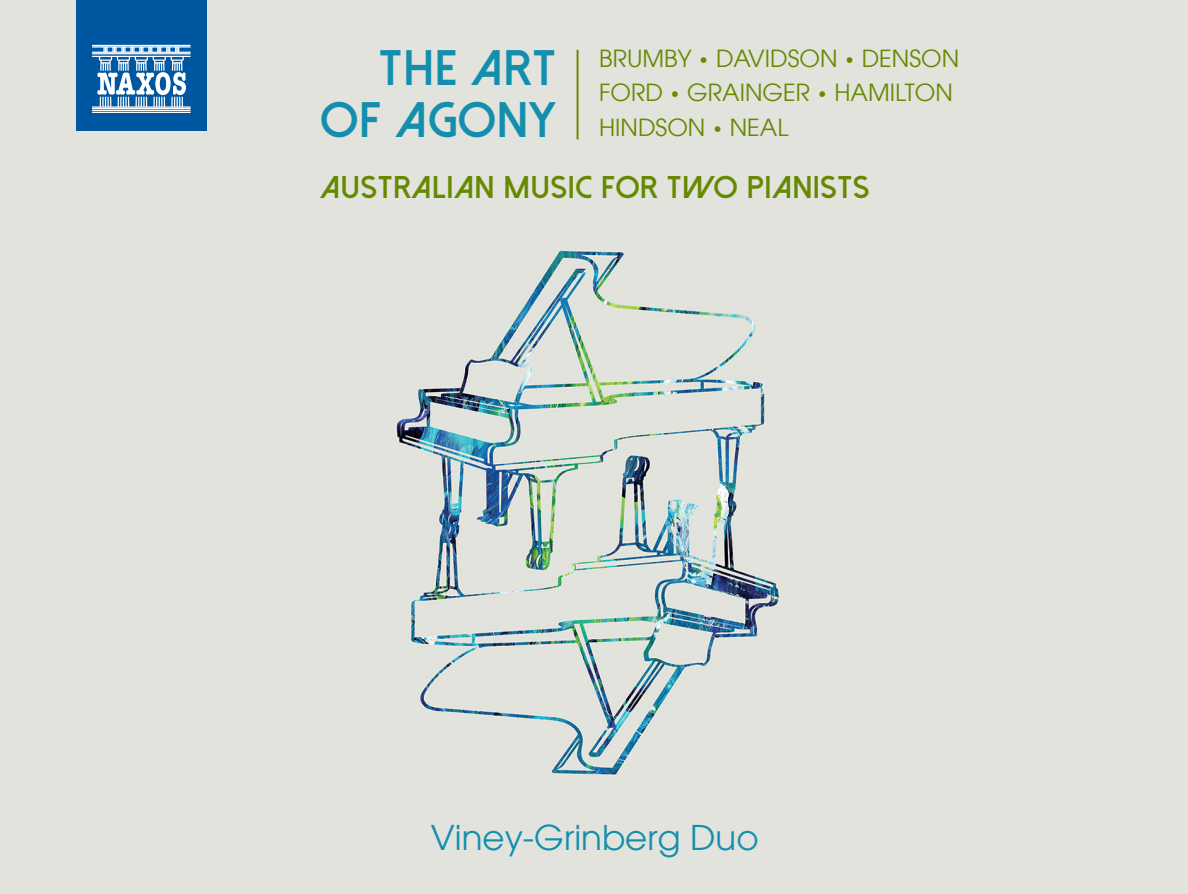
<style>
.page{position:relative;width:1188px;height:894px;background:#fff}
.page>*{position:absolute;margin:0;border:0;box-sizing:border-box;transform-origin:0 0}
.t1{font:800 49.95px/52.5px "Dolce Vita";letter-spacing:.02em;color:#138fad;text-align:right}
.t2{font:34.2px "Avant Garde LT";color:#138fad}
.t3{font:800 31.5px "Dolce Vita";letter-spacing:.02em;color:#668900}
.t4{font:23.7px/34.2px "Avant Garde LT";color:#668900}
.s1{font-size:18.45px}
</style>
<div class="page">
<div style="left:0;top:0;width:1188px;height:893px;background:#e3e3dd"></div>
<img style="left:144px;top:49px;width:635px;height:727px">
<hr style="left:577px;top:50px;width:2px;height:89px;background:#668900">
<div style="left:76px;top:0;width:131px;height:130px;background:#0057a1"></div>
<svg style="left:92px;top:45px;width:99px;height:68px"></svg>
<h1 class="t1" style="left:320px;top:42px;width:237px">THE ART<br>OF AGONY</h1>
<p class="t4" style="left:599px;top:41px;width:362px">BRUMBY <span class="s1">•</span> DAVIDSON <span class="s1">•</span> DENSON<br>FORD <span class="s1">•</span> GRAINGER <span class="s1">•</span> HAMILTON<br>HINDSON <span class="s1">•</span> NEAL</p>
<h3 class="t3" style="left:320px;top:171px;width:551px">AUSTRALIAN MUSIC FOR TWO PIANISTS</h3>
<h2 class="t2" style="left:431px;top:817px;width:329px">Viney-Grinberg Duo</h2>
</div>
